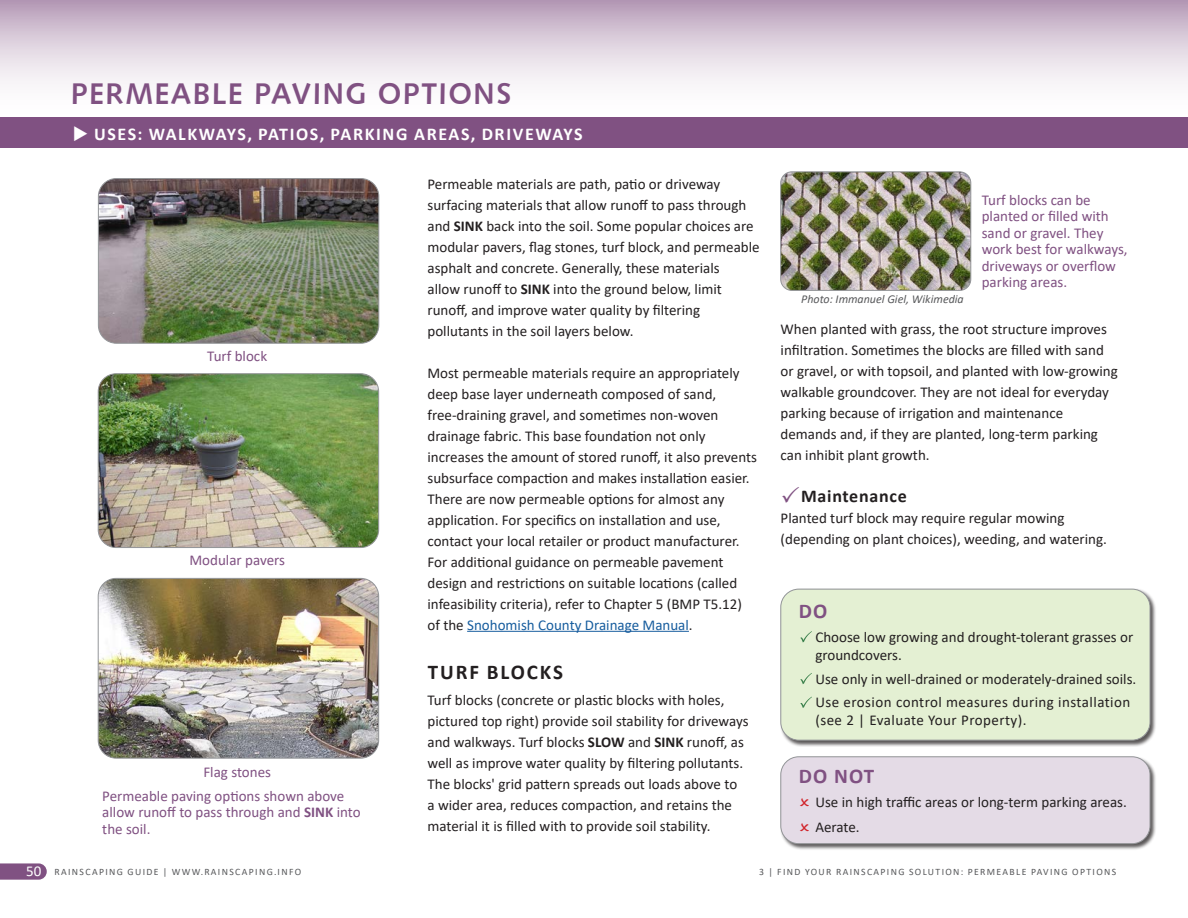
<style>
.page{position:relative;width:1188px;height:918px;background:#fff}
.page>*{position:absolute;margin:0;border:0;box-sizing:border-box;transform-origin:0 0}
.SC-Solution_Header_P{font:30px "Humanist 531 BT Bold A";letter-spacing:.05em;color:#805182}
.SC-SHead_1_Black_Bol{font:700 21px "Calibri";letter-spacing:.09em;color:#231f20}
.SC-Do_Don_t_Head{font:700 21px "Calibri";letter-spacing:.05em;color:#805182}
.SC-Uses{font:700 18px "Calibri";letter-spacing:.09em;color:#fff}
.SC-SHead_Maint_Black{font:700 18px "Calibri";letter-spacing:.04em;color:#231f20}
.SC-Body{font:15px/21px "Calibri";color:#231f20}
.SC-caption_Purple_10{font:15px/16.5px "Calibri";color:#805182}
.SC-Do_Don_t_Bullet{font:15px/18px "Calibri";color:#231f20}
.SC-Do_Don_t_Bullet-2{font:15px/18px "Calibri";letter-spacing:.03em;color:#231f20}
.SC-Body-2{font:15px "Calibri";color:#175d9e}
.SC-caption_Purple_10-2{font:italic 12px "Calibri";color:#57585a}
.t1{font:9.75px "Calibri";letter-spacing:.14em;color:#57585a}
.s1{font-weight:700}
.s2{color:#231f20}
.s3{font-size:15px;color:#fff}
</style>
<div class="page">
<div style="left:0;top:0;width:1188px;height:120px;background:linear-gradient(to bottom,#bea6bf,#fff)"></div>
<svg style="left:0;top:863px;width:47px;height:17px"></svg>
<div style="left:0;top:118px;width:1188px;height:30px;background:#805182"></div>
<hr style="left:467px;top:631px;width:222px;height:1px;background:#175d9e">
<img style="left:98px;top:578px;width:281px;height:180px">
<div style="left:98px;top:578px;width:281px;height:180px;border:1px solid #939598;border-radius:18px"></div>
<img style="left:98px;top:374px;width:281px;height:174px">
<div style="left:98px;top:374px;width:281px;height:174px;border:1px solid #939598;border-radius:18px"></div>
<img style="left:98px;top:179px;width:281px;height:163px">
<div style="left:98px;top:178px;width:281px;height:166px;border:1px solid #939598;border-radius:18px"></div>
<div style="left:780px;top:589px;width:377px;height:158px;background:#231f20;opacity:.75"></div>
<div style="left:781px;top:589px;width:369px;height:151px;background:#e4f0d3;border-radius:18px"></div>
<div style="left:781px;top:589px;width:369px;height:151px;border:1px solid #939598;border-radius:18px"></div>
<div style="left:780px;top:756px;width:377px;height:94px;background:#231f20;opacity:.75"></div>
<div style="left:781px;top:757px;width:369px;height:87px;background:#e4dbe6;border-radius:18px"></div>
<div style="left:781px;top:757px;width:369px;height:87px;border:1px solid #939598;border-radius:18px"></div>
<img style="left:781px;top:172px;width:190px;height:118px">
<div style="left:781px;top:172px;width:190px;height:119px;border:1px solid #939598;border-radius:11px"></div>
<p class="SC-Solution_Header_P" style="left:71px;top:75px;width:442px">PERMEABLE PAVING OPTIONS</p>
<p class="SC-Uses" style="left:73px;top:121px;width:511px">◆ USES: WALKWAYS, PATIOS, PARKING AREAS, DRIVEWAYS</p>
<p class="SC-caption_Purple_10" style="left:207px;top:347px;width:61px">Turf block</p>
<p class="SC-caption_Purple_10" style="left:190px;top:551px;width:97px">Modular pavers</p>
<p class="SC-caption_Purple_10" style="left:203px;top:763px;width:69px">Flag stones</p>
<p class="SC-caption_Purple_10" style="left:102px;top:787px;width:260px">Permeable paving options shown above allow runoff to pass through and <span class="s1">SINK</span> into the soil.</p>
<p class="SC-Body" style="left:428px;top:173px;width:294px">Permeable materials are path, patio or driveway</p>
<p class="SC-Body" style="left:428px;top:194px;width:334px">surfacing materials that allow runoff to pass through and <span class="s1">SINK</span> back into the soil. Some popular choices are modular pavers, flag stones, turf block, and permeable asphalt and concrete. Generally, these materials</p>
<p class="SC-Body" style="left:428px;top:278px;width:296px">allow runoff to <span class="s1">SINK</span> into the ground below, limit</p>
<p class="SC-Body" style="left:428px;top:299px;width:274px">runoff, and improve water quality by filtering</p>
<p class="SC-Body" style="left:428px;top:320px;width:207px">pollutants in the soil layers below.</p>
<p class="SC-Body" style="left:428px;top:362px;width:314px">Most permeable materials require an appropriately deep base layer underneath composed of sand,</p>
<p class="SC-Body" style="left:428px;top:404px;width:293px">free-draining gravel, and sometimes non-woven</p>
<p class="SC-Body" style="left:428px;top:425px;width:280px">drainage fabric. This base foundation not only</p>
<p class="SC-Body" style="left:428px;top:446px;width:331px">increases the amount of stored runoff, it also prevents subsurface compaction and makes installation easier.<br>There are now permeable options for almost any</p>
<p class="SC-Body" style="left:428px;top:509px;width:295px">application. For specifics on installation and use,</p>
<p class="SC-Body" style="left:428px;top:530px;width:314px">contact your local retailer or product manufacturer.</p>
<p class="SC-Body" style="left:428px;top:551px;width:316px">For additional guidance on permeable pavement design and restrictions on suitable locations (called infeasibility criteria), refer to Chapter 5 (BMP T5.12)</p>
<p class="SC-Body-2" style="left:428px;top:614px;width:267px"><span class="s2">of the</span> Snohomish County Drainage Manual<span class="s2">.</span></p>
<p class="SC-SHead_1_Black_Bol" style="left:428px;top:657px;width:137px">TURF BLOCKS</p>
<p class="SC-Body" style="left:428px;top:689px;width:299px">Turf blocks (concrete or plastic blocks with holes,</p>
<p class="SC-Body" style="left:428px;top:710px;width:323px">pictured top right) provide soil stability for driveways and walkways. Turf blocks <span class="s1">SLOW</span> and <span class="s1">SINK</span> runoff, as well as improve water quality by filtering pollutants.<br>The blocks' grid pattern spreads out loads above to</p>
<p class="SC-Body" style="left:428px;top:794px;width:306px">a wider area, reduces compaction, and retains the</p>
<p class="SC-Body" style="left:428px;top:815px;width:285px">material it is filled with to provide soil stability.</p>
<p class="SC-caption_Purple_10-2" style="left:801px;top:290px;width:164px">Photo: Immanuel Giel, Wikimedia</p>
<p class="SC-caption_Purple_10" style="left:982px;top:191px;width:147px">Turf blocks can be planted or filled with sand or gravel. They work best for walkways, driveways or overflow parking areas.</p>
<p class="SC-Body" style="left:781px;top:318px;width:339px">When planted with grass, the root structure improves infiltration. Sometimes the blocks are filled with sand or gravel, or with topsoil, and planted with low-growing walkable groundcover. They are not ideal for everyday parking because of irrigation and maintenance</p>
<p class="SC-Body" style="left:781px;top:423px;width:319px">demands and, if they are planted, long-term parking can inhibit plant growth.</p>
<p class="SC-SHead_Maint_Black" style="left:801px;top:483px;width:107px">Maintenance</p>
<p class="SC-Body" style="left:781px;top:507px;width:285px">Planted turf block may require regular mowing</p>
<p class="SC-Body" style="left:781px;top:528px;width:328px">(depending on plant choices), weeding, and watering.</p>
<p class="SC-Do_Don_t_Head" style="left:799px;top:596px;width:30px">DO</p>
<p class="SC-Do_Don_t_Bullet" style="left:815px;top:628px;width:319px">Choose low growing and drought-tolerant grasses or groundcovers.</p>
<p class="SC-Do_Don_t_Bullet" style="left:815px;top:669px;width:322px">Use only in well-drained or moderately-drained soils.</p>
<p class="SC-Do_Don_t_Bullet-2" style="left:815px;top:693px;width:317px">Use erosion control measures during installation (see 2 | Evaluate Your Property).</p>
<p class="SC-Do_Don_t_Head" style="left:799px;top:761px;width:77px">DO NOT</p>
<p class="SC-Do_Don_t_Bullet" style="left:815px;top:793px;width:313px">Use in high traffic areas or long-term parking areas.</p>
<p class="SC-Do_Don_t_Bullet" style="left:815px;top:818px;width:46px">Aerate.</p>
<p class="t1" style="left:26px;top:865px;width:277px"><span class="s3">50</span> RAINSCAPING GUIDE | WWW.RAINSCAPING.INFO</p>
<p class="t1" style="left:759px;top:865px;width:359px">3 | FIND YOUR RAINSCAPING SOLUTION: PERMEABLE PAVING OPTIONS</p>
</div>
